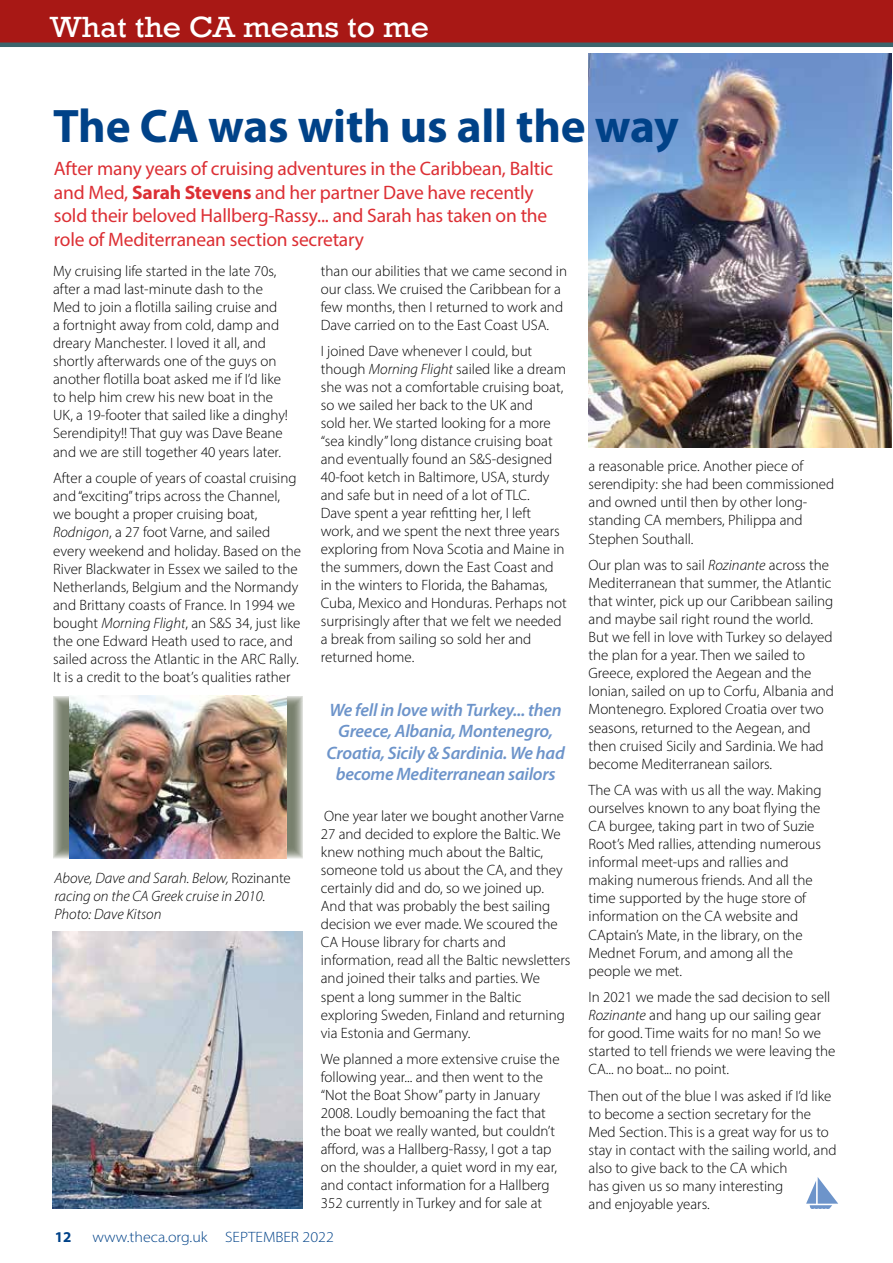
<style>
.page{position:relative;width:893px;height:1263px;background:#fff}
.page>*{position:absolute;margin:0;border:0;box-sizing:border-box;transform-origin:0 0}
.t1{font:700 47.25px "Myriad Pro";letter-spacing:-.005em;color:#004288}
.t2{font:30px "Rockwell";color:#fff;scale:1.07 1}
.t3{font:19.5px/23.4px "Myriad Pro";letter-spacing:-.01em;color:#dc2f34}
.t4{font:italic 600 18px/21.6px "Myriad Pro";letter-spacing:-.015em;color:#6d94ca;text-align:center}
.t5{font:300 15px/18px "Myriad Pro";color:#000}
.t6{font:italic 300 15px/18px "Myriad Pro";color:#000}
.t7{font:300 15px "Myriad Pro";color:#004288;scale:1.07 1}
.t8{font:700 15px "Myriad Pro";color:#004288}
.s1{font-weight:700}
.s2{font-style:italic}
.s3{font-style:normal}
</style>
<div class="page">
<svg style="left:53px;top:696px;width:250px;height:162px;background:#959a8c"></svg>
<div style="left:0;top:0;width:893px;height:44px;background:#a81815"></div>
<hr style="left:0;top:43px;width:893px;height:4px;background:#3c646c">
<svg style="left:806px;top:1177px;width:32px;height:32px"></svg>
<img style="left:53px;top:931px;width:250px;height:278px">
<img style="left:588px;top:53px;width:304px;height:394px">
<img style="left:70px;top:696px;width:216px;height:162px">
<h2 class="t2" style="left:50px;top:9px;width:356px">What the CA means to me</h2>
<h1 class="t1" style="left:53px;top:95px;width:627px">The CA was with us all the way</h1>
<h3 class="t3" style="left:54px;top:157px;width:501px">After many years of cruising adventures in the Caribbean, Baltic and Med, <span class="s1">Sarah Stevens</span> and her partner Dave have recently sold their beloved Hallberg-Rassy... and Sarah has taken on the role of Mediterranean section secretary</h3>
<p class="t5" style="left:53px;top:261px;width:236px">My cruising life started in the late 70s, after a mad last-minute dash to the Med to join a flotilla sailing cruise and<br>a fortnight away from cold, damp and dreary Manchester. I loved it all, and shortly afterwards one of the guys on another flotilla boat asked me if I’d like to help him crew his new boat in the UK, a 19-footer that sailed like a dinghy!<br>Serendipity!! That guy was Dave Beane and we are still together 40 years later.</p>
<p class="t5" style="left:53px;top:469px;width:250px">After a couple of years of coastal cruising and “exciting” trips across the Channel, we bought a proper cruising boat, <span class="s2">Rodnigon</span>, a 27 foot Varne, and sailed every weekend and holiday. Based on the River Blackwater in Essex we sailed to the Netherlands, Belgium and the Normandy and Brittany coasts of France. In 1994 we bought <span class="s2">Morning Flight</span>, an S&amp;S 34, just like the one Edward Heath used to race, and sailed across the Atlantic in the ARC Rally.<br>It is a credit to the boat’s qualities rather</p>
<p class="t6" style="left:55px;top:868px;width:238px">Above, Dave and Sarah. Below, <span class="s3">Rozinante </span>racing on the CA Greek cruise in 2010.<br>Photo: Dave Kitson</p>
<p class="t5" style="left:321px;top:261px;width:248px">than our abilities that we came second in our class. We cruised the Caribbean for a few months, then I returned to work and Dave carried on to the East Coast USA.</p>
<p class="t5" style="left:321px;top:342px;width:248px">I joined Dave whenever I could, but though <span class="s2">Morning Flight</span> sailed like a dream she was not a comfortable cruising boat, so we sailed her back to the UK and<br>sold her. We started looking for a more “sea kindly” long distance cruising boat and eventually found an S&amp;S-designed 40-foot ketch in Baltimore, USA, sturdy and safe but in need of a lot of TLC.<br>Dave spent a year refitting her, I left work, and we spent the next three years exploring from Nova Scotia and Maine in the summers, down the East Coast and in the winters to Florida, the Bahamas, Cuba, Mexico and Honduras. Perhaps not surprisingly after that we felt we needed a break from sailing so sold her and returned home.</p>
<p class="t4" style="left:327px;top:698px;width:240px">We fell in love with Turkey... then<br>Greece, Albania, Montenegro,<br>Croatia, Sicily &amp; Sardinia. We had become Mediterranean sailors</p>
<p class="t5" style="left:321px;top:807px;width:251px">One year later we bought another Varne 27 and decided to explore the Baltic. We knew nothing much about the Baltic, someone told us about the CA, and they certainly did and do, so we joined up.<br>And that was probably the best sailing decision we ever made. We scoured the CA House library for charts and information, read all the Baltic newsletters and joined their talks and parties. We spent a long summer in the Baltic exploring Sweden, Finland and returning via Estonia and Germany.</p>
<p class="t5" style="left:321px;top:1050px;width:240px">We planned a more extensive cruise the following year... and then went to the “Not the Boat Show” party in January 2008. Loudly bemoaning the fact that the boat we really wanted, but couldn’t afford, was a Hallberg-Rassy, I got a tap on the shoulder, a quiet word in my ear, and contact information for a Hallberg 352 currently in Turkey and for sale at</p>
<p class="t8" style="left:55px;top:1227px;width:18px">12</p>
<p class="t7" style="left:92px;top:1227px;width:227px">www.theca.org.uk SEPTEMBER 2022</p>
<p class="t5" style="left:588px;top:457px;width:247px">a reasonable price. Another piece of serendipity: she had been commissioned and owned until then by other long&shy;standing CA members, Philippa and<br>Stephen Southall.</p>
<p class="t5" style="left:588px;top:556px;width:247px">Our plan was to sail <span class="s2">Rozinante</span> across the Mediterranean that summer, the Atlantic that winter, pick up our Caribbean sailing and maybe sail right round the world.<br>But we fell in love with Turkey so delayed the plan for a year. Then we sailed to Greece, explored the Aegean and the Ionian, sailed on up to Corfu, Albania and Montenegro. Explored Croatia over two seasons, returned to the Aegean, and then cruised Sicily and Sardinia. We had become Mediterranean sailors.</p>
<p class="t5" style="left:588px;top:781px;width:235px">The CA was with us all the way. Making ourselves known to any boat flying the CA burgee, taking part in two of Suzie Root’s Med rallies, attending numerous informal meet-ups and rallies and making numerous friends. And all the time supported by the huge store of information on the CA website and CAptain’s Mate, in the library, on the Mednet Forum, and among all the people we met.</p>
<p class="t5" style="left:588px;top:988px;width:248px">In 2021 we made the sad decision to sell <span class="s2">Rozinante</span> and hang up our sailing gear for good. Time waits for no man! So we started to tell friends we were leaving the CA... no boat... no point.</p>
<p class="t5" style="left:588px;top:1087px;width:250px">Then out of the blue I was asked if I’d like to become a section secretary for the Med Section. This is a great way for us to stay in contact with the sailing world, and also to give back to the CA which<br>has given us so many interesting<br>and enjoyable years.</p>
</div>
